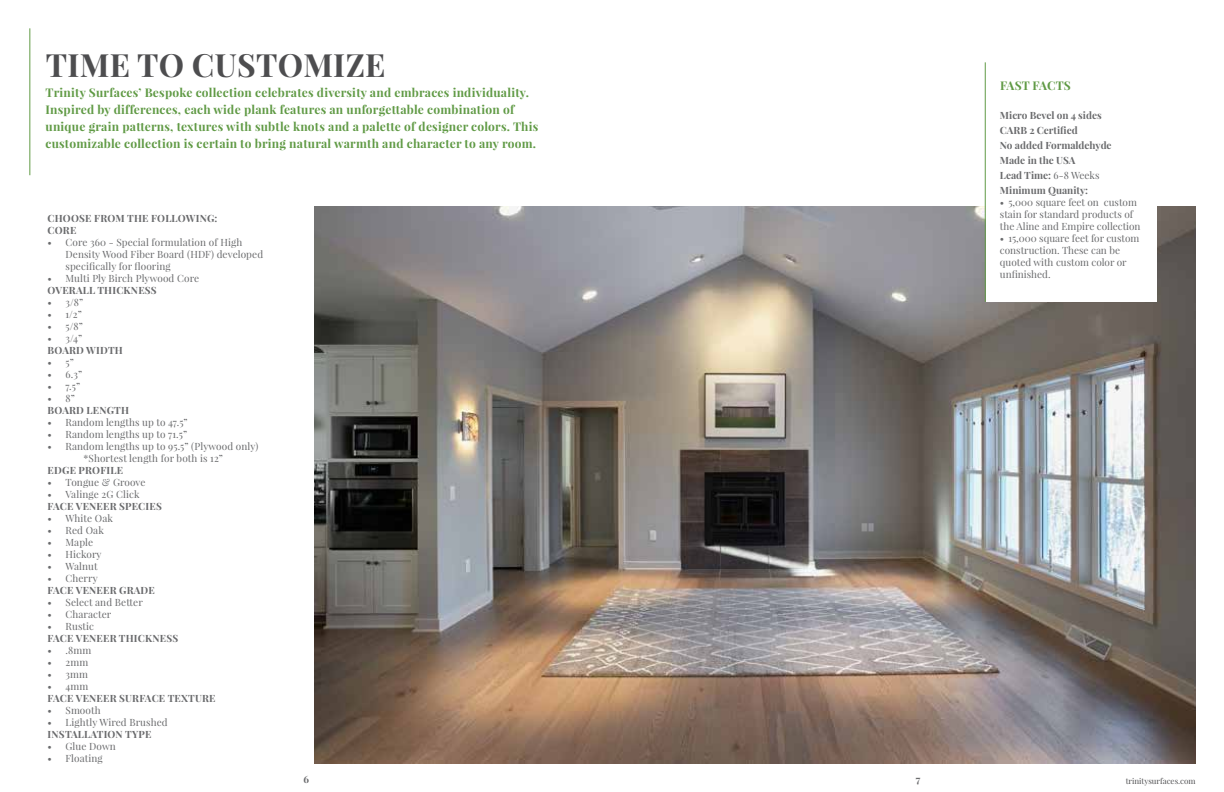
<style>
.page{position:relative;width:1224px;height:792px;background:#fff}
.page>*{position:absolute;margin:0;border:0;box-sizing:border-box;transform-origin:0 0}
.t1{font:700 32px "Playfair Display";letter-spacing:.01em;color:#4d4d4f}
.t2{font:700 12px/17px "Playfair Display";letter-spacing:.02em;color:#609a45}
.t3{font:10px/12px "Playfair Display";letter-spacing:.01em;color:#696a6c}
.t4{font:700 10px/15px "Playfair Display";letter-spacing:.015em;color:#696a6c}
.t5{font:8px "Playfair Display";color:#4d4d4f}
.s1{font-weight:400}
</style>
<div class="page">
<hr style="left:29px;top:28px;width:1px;height:147px;background:#609a45">
<img style="left:314px;top:207px;width:882px;height:557px">
<div style="left:986px;top:62px;width:171px;height:240px;background:#fff"></div>
<hr style="left:985px;top:62px;width:1px;height:240px;background:#609a45">
<h1 class="t1" style="left:46px;top:45px;width:341px">TIME TO CUSTOMIZE</h1>
<p class="t2" style="left:46px;top:84px;width:494px">Trinity Surfaces’ Bespoke collection celebrates diversity and embraces individuality.<br>Inspired by differences, each wide plank features an unforgettable combination of unique grain patterns, textures with subtle knots and a palette of designer colors. This customizable collection is certain to bring natural warmth and character to any room.</p>
<p class="t4" style="left:48px;top:212px;width:171px;line-height:12px">CHOOSE FROM THE FOLLOWING:<br>CORE</p>
<p class="t3" style="left:66px;top:236px;width:199px;text-indent:-18px">• Core 360 - Special formulation of High<br>Density Wood Fiber Board (HDF) developed specifically for flooring</p>
<p class="t3" style="left:48px;top:272px;width:153px">• Multi Ply Birch Plywood Core</p>
<p class="t4" style="left:48px;top:283px;width:111px">OVERALL THICKNESS</p>
<p class="t3" style="left:48px;top:296px;width:37px">• 3/8”</p>
<p class="t3" style="left:48px;top:308px;width:36px">• 1/2”</p>
<p class="t3" style="left:48px;top:320px;width:37px">• 5/8”</p>
<p class="t3" style="left:48px;top:332px;width:36px">• 3/4”</p>
<p class="t4" style="left:48px;top:343px;width:77px">BOARD WIDTH</p>
<p class="t3" style="left:48px;top:356px;width:28px">• 5”</p>
<p class="t3" style="left:48px;top:368px;width:36px">• 6.3”</p>
<p class="t3" style="left:48px;top:380px;width:34px">• 7.5”</p>
<p class="t3" style="left:48px;top:392px;width:29px">• 8”</p>
<p class="t4" style="left:48px;top:403px;width:83px">BOARD LENGTH</p>
<p class="t3" style="left:48px;top:416px;width:142px">• Random lengths up to 47.5”</p>
<p class="t3" style="left:48px;top:428px;width:141px">• Random lengths up to 71.5”</p>
<p class="t3" style="left:48px;top:440px;width:212px;text-align:center">• Random lengths up to 95.5” (Plywood only) *Shortest length for both is 12”</p>
<p class="t4" style="left:48px;top:463px;width:77px">EDGE PROFILE</p>
<p class="t3" style="left:48px;top:476px;width:100px">• Tongue &amp; Groove</p>
<p class="t3" style="left:48px;top:488px;width:93px">• Valinge 2G Click</p>
<p class="t4" style="left:48px;top:499px;width:116px">FACE VENEER SPECIES</p>
<p class="t3" style="left:48px;top:512px;width:67px">• White Oak</p>
<p class="t3" style="left:48px;top:524px;width:58px">• Red Oak</p>
<p class="t3" style="left:48px;top:536px;width:47px">• Maple</p>
<p class="t3" style="left:48px;top:548px;width:56px">• Hickory</p>
<p class="t3" style="left:48px;top:560px;width:52px">• Walnut</p>
<p class="t3" style="left:48px;top:572px;width:52px">• Cherry</p>
<p class="t4" style="left:48px;top:583px;width:109px">FACE VENEER GRADE</p>
<p class="t3" style="left:48px;top:596px;width:97px">• Select and Better</p>
<p class="t3" style="left:48px;top:608px;width:65px">• Character</p>
<p class="t3" style="left:48px;top:620px;width:48px">• Rustic</p>
<p class="t4" style="left:48px;top:631px;width:132px">FACE VENEER THICKNESS</p>
<p class="t3" style="left:48px;top:644px;width:45px">• .8mm</p>
<p class="t3" style="left:48px;top:656px;width:42px">• 2mm</p>
<p class="t3" style="left:48px;top:668px;width:42px">• 3mm</p>
<p class="t3" style="left:48px;top:680px;width:42px">• 4mm</p>
<p class="t4" style="left:48px;top:691px;width:170px">FACE VENEER SURFACE TEXTURE</p>
<p class="t3" style="left:48px;top:704px;width:55px">• Smooth</p>
<p class="t3" style="left:48px;top:716px;width:122px">• Lightly Wired Brushed</p>
<p class="t4" style="left:48px;top:727px;width:105px">INSTALLATION TYPE</p>
<p class="t3" style="left:48px;top:740px;width:70px">• Glue Down</p>
<p class="t3" style="left:48px;top:752px;width:57px">• Floating</p>
<p class="t2" style="left:1000px;top:76px;width:72px">FAST FACTS</p>
<p class="t4" style="left:1000px;top:108px;width:113px">Micro Bevel on 4 sides<br>CARB 2 Certified<br>No added Formaldehyde<br>Made in the USA<br>Lead Time: <span class="s1">6-8 Weeks<br></span>Minimum Quanity:</p>
<p class="t3" style="left:1000px;top:196px;width:142px">• 5,000 square feet on custom stain for standard products of the Aline and Empire collection</p>
<p class="t3" style="left:1000px;top:232px;width:141px">• 15,000 square feet for custom construction. These can be quoted with custom color or unfinished.</p>
<p class="t4" style="left:303px;top:772px;width:7px">6</p>
<p class="t4" style="left:916px;top:772px;width:6px">7</p>
<p class="t5" style="left:1126px;top:776px;width:71px">trinitysurfaces.com</p>
</div>
